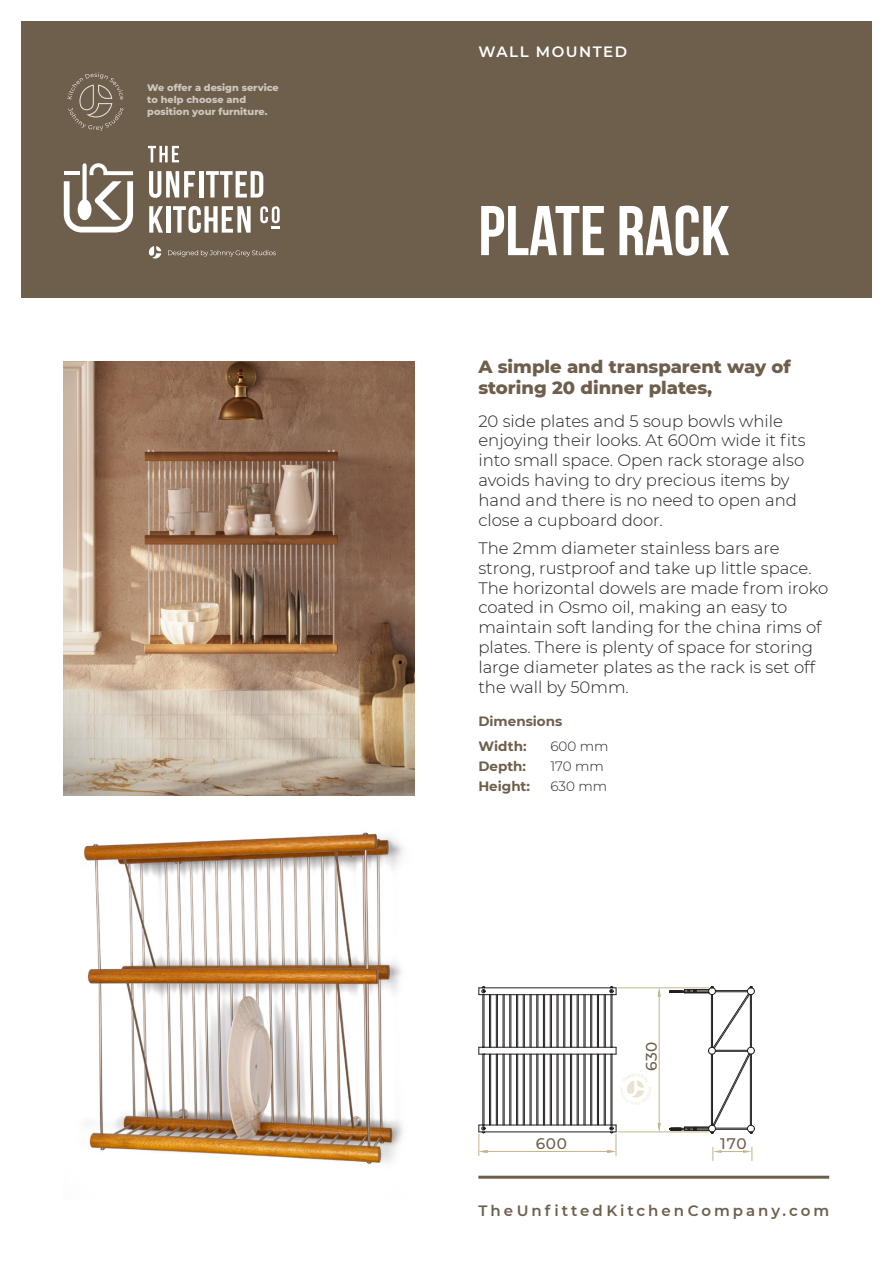
<style>
.page{position:relative;width:893px;height:1263px;background:#fff}
.page>*{position:absolute;margin:0;border:0;box-sizing:border-box;transform-origin:0 0}
.t1{font:700 70.2px "Bebas Neue";color:#fff}
.t2{font:800 18px/21.6px "Montserrat";color:#6e5e4c}
.Body{font:300 16.5px/19.8px "Montserrat";color:#231f20}
.t3{font:500 15.3px "Montserrat";letter-spacing:.05em;color:#6e5e4d}
.t4{font:600 15px "Montserrat";letter-spacing:.2em;color:#6e5e4c}
.H3_REV{font:600 15px "Montserrat";letter-spacing:.1em;color:#fff}
.Dimensions{font:700 13.5px "Montserrat";color:#6e5e4c}
.Dimensions-2{font:300 13.5px "Montserrat";color:#231f20}
.Price{font:700 13.5px "Montserrat";color:#6e5e4c}
.t5{font:800 9.75px/11.7px "Montserrat";color:#cfc7bf}
</style>
<div class="page">
<div style="left:21px;top:21px;width:851px;height:277px;background:#6e5e4c"></div>
<svg style="left:168px;top:250px;width:108px;height:7px"></svg>
<svg style="left:149px;top:246px;width:12px;height:12px"></svg>
<svg style="left:148px;top:146px;width:31px;height:16px"></svg>
<svg style="left:149px;top:171px;width:46px;height:27px"></svg>
<hr style="left:199px;top:171px;width:4px;height:26px;background:#fff">
<svg style="left:206px;top:171px;width:57px;height:26px"></svg>
<svg style="left:149px;top:206px;width:14px;height:27px"></svg>
<hr style="left:166px;top:206px;width:4px;height:27px;background:#fff">
<svg style="left:173px;top:206px;width:78px;height:27px"></svg>
<svg style="left:260px;top:206px;width:20px;height:23px"></svg>
<svg style="left:64px;top:163px;width:69px;height:69px"></svg>
<hr style="left:478px;top:1176px;width:351px;height:3px;background:#6e5e4c">
<svg style="left:67px;top:72px;width:56px;height:59px"></svg>
<svg style="left:669px;top:986px;width:86px;height:148px"></svg>
<hr style="left:750px;top:994px;width:1px;height:53px;background:#231f20">
<hr style="left:750px;top:1054px;width:1px;height:71px;background:#231f20">
<hr style="left:751px;top:1054px;width:1px;height:71px;background:#231f20">
<hr style="left:751px;top:994px;width:1px;height:53px;background:#231f20">
<hr style="left:497px;top:995px;width:1px;height:52px;background:#231f20">
<hr style="left:496px;top:995px;width:1px;height:52px;background:#231f20">
<hr style="left:598px;top:995px;width:1px;height:52px;background:#231f20">
<hr style="left:597px;top:995px;width:1px;height:52px;background:#231f20">
<hr style="left:497px;top:1054px;width:1px;height:71px;background:#231f20">
<hr style="left:496px;top:1054px;width:1px;height:71px;background:#231f20">
<hr style="left:598px;top:1054px;width:1px;height:71px;background:#231f20">
<hr style="left:597px;top:1054px;width:1px;height:71px;background:#231f20">
<hr style="left:489px;top:1054px;width:1px;height:71px;background:#231f20">
<hr style="left:490px;top:1054px;width:1px;height:71px;background:#231f20">
<hr style="left:503px;top:1054px;width:1px;height:71px;background:#231f20">
<hr style="left:504px;top:1054px;width:1px;height:71px;background:#231f20">
<hr style="left:509px;top:1054px;width:1px;height:71px;background:#231f20">
<hr style="left:510px;top:1054px;width:1px;height:71px;background:#231f20">
<hr style="left:516px;top:1054px;width:1px;height:71px;background:#231f20">
<hr style="left:517px;top:1054px;width:1px;height:71px;background:#231f20">
<hr style="left:523px;top:1054px;width:1px;height:71px;background:#231f20">
<hr style="left:524px;top:1054px;width:1px;height:71px;background:#231f20">
<hr style="left:530px;top:1054px;width:1px;height:71px;background:#231f20">
<hr style="left:531px;top:1054px;width:1px;height:71px;background:#231f20">
<hr style="left:536px;top:1054px;width:1px;height:71px;background:#231f20">
<hr style="left:537px;top:1054px;width:1px;height:71px;background:#231f20">
<hr style="left:543px;top:1054px;width:1px;height:71px;background:#231f20">
<hr style="left:544px;top:1054px;width:1px;height:71px;background:#231f20">
<hr style="left:550px;top:1054px;width:1px;height:71px;background:#231f20">
<hr style="left:551px;top:1054px;width:1px;height:71px;background:#231f20">
<hr style="left:556px;top:1054px;width:1px;height:71px;background:#231f20">
<hr style="left:558px;top:1054px;width:1px;height:71px;background:#231f20">
<hr style="left:563px;top:1054px;width:1px;height:71px;background:#231f20">
<hr style="left:564px;top:1054px;width:1px;height:71px;background:#231f20">
<hr style="left:570px;top:1054px;width:1px;height:71px;background:#231f20">
<hr style="left:571px;top:1054px;width:1px;height:71px;background:#231f20">
<hr style="left:577px;top:1054px;width:1px;height:71px;background:#231f20">
<hr style="left:578px;top:1054px;width:1px;height:71px;background:#231f20">
<hr style="left:583px;top:1054px;width:1px;height:71px;background:#231f20">
<hr style="left:585px;top:1054px;width:1px;height:71px;background:#231f20">
<hr style="left:590px;top:1054px;width:1px;height:71px;background:#231f20">
<hr style="left:591px;top:1054px;width:1px;height:71px;background:#231f20">
<hr style="left:604px;top:1054px;width:1px;height:71px;background:#231f20">
<hr style="left:605px;top:1054px;width:1px;height:71px;background:#231f20">
<hr style="left:489px;top:995px;width:1px;height:52px;background:#231f20">
<hr style="left:490px;top:995px;width:1px;height:52px;background:#231f20">
<hr style="left:503px;top:995px;width:1px;height:52px;background:#231f20">
<hr style="left:504px;top:995px;width:1px;height:52px;background:#231f20">
<hr style="left:509px;top:995px;width:1px;height:52px;background:#231f20">
<hr style="left:510px;top:995px;width:1px;height:52px;background:#231f20">
<hr style="left:516px;top:995px;width:1px;height:52px;background:#231f20">
<hr style="left:517px;top:995px;width:1px;height:52px;background:#231f20">
<hr style="left:523px;top:995px;width:1px;height:52px;background:#231f20">
<hr style="left:524px;top:995px;width:1px;height:52px;background:#231f20">
<hr style="left:530px;top:995px;width:1px;height:52px;background:#231f20">
<hr style="left:531px;top:995px;width:1px;height:52px;background:#231f20">
<hr style="left:536px;top:995px;width:1px;height:52px;background:#231f20">
<hr style="left:537px;top:995px;width:1px;height:52px;background:#231f20">
<hr style="left:543px;top:995px;width:1px;height:52px;background:#231f20">
<hr style="left:544px;top:995px;width:1px;height:52px;background:#231f20">
<hr style="left:550px;top:995px;width:1px;height:52px;background:#231f20">
<hr style="left:551px;top:995px;width:1px;height:52px;background:#231f20">
<hr style="left:556px;top:995px;width:1px;height:52px;background:#231f20">
<hr style="left:558px;top:995px;width:1px;height:52px;background:#231f20">
<hr style="left:563px;top:995px;width:1px;height:52px;background:#231f20">
<hr style="left:564px;top:995px;width:1px;height:52px;background:#231f20">
<hr style="left:570px;top:995px;width:1px;height:52px;background:#231f20">
<hr style="left:571px;top:995px;width:1px;height:52px;background:#231f20">
<hr style="left:577px;top:995px;width:1px;height:52px;background:#231f20">
<hr style="left:578px;top:995px;width:1px;height:52px;background:#231f20">
<hr style="left:583px;top:995px;width:1px;height:52px;background:#231f20">
<hr style="left:585px;top:995px;width:1px;height:52px;background:#231f20">
<hr style="left:590px;top:995px;width:1px;height:52px;background:#231f20">
<hr style="left:591px;top:995px;width:1px;height:52px;background:#231f20">
<hr style="left:604px;top:995px;width:1px;height:52px;background:#231f20">
<hr style="left:605px;top:995px;width:1px;height:52px;background:#231f20">
<hr style="left:610px;top:995px;width:1px;height:52px;background:#231f20">
<hr style="left:610px;top:1054px;width:1px;height:71px;background:#231f20">
<hr style="left:612px;top:1054px;width:1px;height:71px;background:#231f20">
<hr style="left:612px;top:995px;width:1px;height:52px;background:#231f20">
<hr style="left:482px;top:995px;width:1px;height:52px;background:#231f20">
<hr style="left:482px;top:1054px;width:1px;height:71px;background:#231f20">
<hr style="left:484px;top:1054px;width:1px;height:71px;background:#231f20">
<hr style="left:484px;top:995px;width:1px;height:52px;background:#231f20">
<hr style="left:484px;top:1124px;width:127px;height:1px;background:#231f20">
<hr style="left:485px;top:1131px;width:125px;height:1px;background:#231f20">
<hr style="left:484px;top:1047px;width:127px;height:1px;background:#231f20">
<svg style="left:611px;top:1047px;width:6px;height:8px"></svg>
<hr style="left:484px;top:1054px;width:127px;height:1px;background:#231f20">
<svg style="left:478px;top:1047px;width:7px;height:8px"></svg>
<hr style="left:485px;top:987px;width:125px;height:1px;background:#231f20">
<hr style="left:484px;top:994px;width:127px;height:1px;background:#231f20">
<svg style="left:478px;top:986px;width:8px;height:9px"></svg>
<svg style="left:609px;top:986px;width:8px;height:9px"></svg>
<hr style="left:488px;top:1151px;width:119px;height:1px;background:#c3b48b">
<svg style="left:478px;top:1124px;width:10px;height:32px"></svg>
<svg style="left:607px;top:1124px;width:10px;height:32px"></svg>
<hr style="left:618px;top:1131px;width:90px;height:1px;background:#c3b48b">
<hr style="left:618px;top:987px;width:90px;height:1px;background:#c3b48b">
<hr style="left:659px;top:996px;width:1px;height:127px;background:#c3b48b">
<svg style="left:658px;top:1123px;width:3px;height:9px"></svg>
<svg style="left:658px;top:988px;width:3px;height:8px"></svg>
<svg style="left:712px;top:1147px;width:41px;height:13px"></svg>
<svg style="left:620px;top:1074px;width:31px;height:31px"></svg>
<img style="left:84px;top:832px;width:319px;height:332px">
<img style="left:64px;top:361px;width:351px;height:434px">
<p class="t5" style="left:147px;top:81px;width:133px">We offer a design service to help choose and position your furniture.</p>
<p class="H3_REV" style="left:478px;top:41px;width:150px">WALL MOUNTED</p>
<h1 class="t1" style="left:478px;top:192px;width:253px">PLATE RACK</h1>
<p class="t2" style="left:478px;top:354px;width:314px">A simple and transparent way of storing 20 dinner plates,</p>
<p class="Body" style="left:478px;top:410px;width:329px">20 side plates and 5 soup bowls while enjoying their looks. At 600m wide it fits into small space. Open rack storage also avoids having to dry precious items by hand and there is no need to open and close a cupboard door.</p>
<p class="Body" style="left:478px;top:538px;width:351px">The 2mm diameter stainless bars are strong, rustproof and take up little space.<br>The horizontal dowels are made from iroko coated in Osmo oil, making an easy to maintain soft landing for the china rims of plates. There is plenty of space for storing large diameter plates as the rack is set off the wall by 50mm.</p>
<p class="Price" style="left:478px;top:711px;width:85px">Dimensions</p>
<p class="Dimensions" style="left:478px;top:736px;width:50px">Width:</p>
<p class="Dimensions-2" style="left:550px;top:736px;width:60px">600 mm</p>
<p class="Dimensions" style="left:478px;top:756px;width:49px">Depth:</p>
<p class="Dimensions-2" style="left:550px;top:757px;width:55px">170 mm</p>
<p class="Dimensions" style="left:478px;top:777px;width:53px">Height:</p>
<p class="Dimensions-2" style="left:550px;top:777px;width:58px">630 mm</p>
<p class="t3" style="left:536px;top:1133px;width:33px">600</p>
<p class="t3" style="left:641px;top:1071px;width:31px;rotate:-90deg">630</p>
<p class="t3" style="left:720px;top:1133px;width:28px">170</p>
<p class="t4" style="left:478px;top:1200px;width:352px">TheUnfittedKitchenCompany.com</p>
</div>
